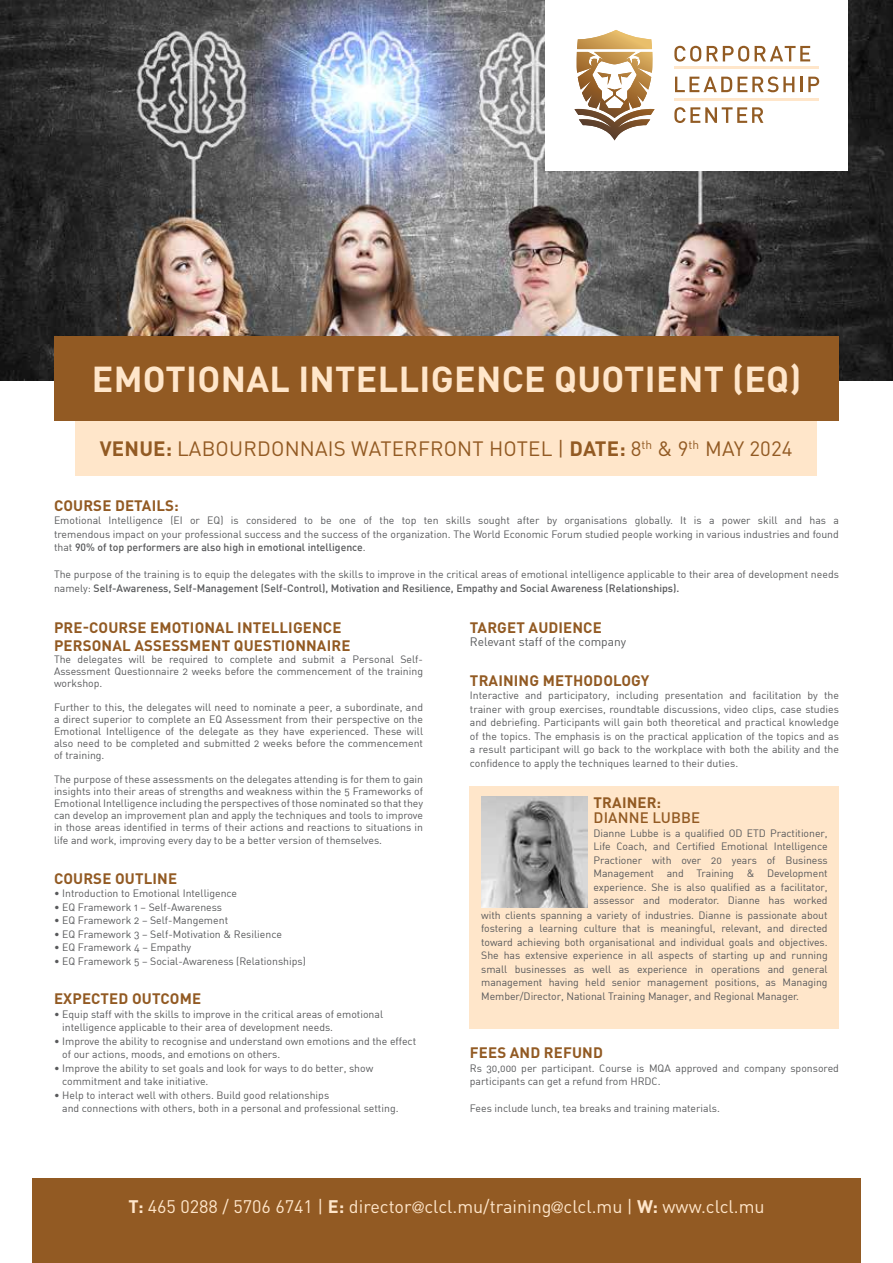
<style>
.page{position:relative;width:893px;height:1263px;background:#fff}
.page>*{position:absolute;margin:0;border:0;box-sizing:border-box;transform-origin:0 0}
.t1{font:700 35.55px "DIN Pro";letter-spacing:.01em;color:#ffe6ca}
.t2{font:20.55px "DIN Pro";letter-spacing:.01em;color:#925a23}
.t3{font:18px "DIN Pro";color:#ffe6ca}
.t4{font:16.05px "Avenir";color:#ffe6ca}
.t5{font:700 15px/18px "DIN Pro";letter-spacing:.01em;color:#925a23}
.t6{font:500 15px "DIN Pro";letter-spacing:.01em;color:#925a23}
.t7{font:12px "DIN Regular Alternate";color:#58595b}
.t8{font:10.5px/13.5px "DIN Regular Alternate";color:#58595b}
.t9{font:500 10.5px "DIN";color:#58595b}
.s1{font-weight:700}
.s2{font-family:"DIN Regular Alternate";font-weight:400}
</style>
<div class="page">
<img style="left:0;top:0;width:893px;height:380px">
<div style="left:546px;top:0;width:302px;height:170px;background:#fff"></div>
<svg style="left:574px;top:30px;width:81px;height:110px"></svg>
<svg style="left:674px;top:46px;width:27px;height:16px"></svg>
<svg style="left:707px;top:46px;width:42px;height:16px"></svg>
<svg style="left:755px;top:46px;width:55px;height:15px"></svg>
<svg style="left:675px;top:77px;width:119px;height:15px"></svg>
<hr style="left:800px;top:77px;width:3px;height:15px;background:#925b23">
<svg style="left:808px;top:77px;width:11px;height:15px"></svg>
<svg style="left:674px;top:107px;width:89px;height:16px"></svg>
<hr style="left:675px;top:66px;width:144px;height:3px;background:#ffe6ca">
<hr style="left:675px;top:98px;width:144px;height:3px;background:#ffe6ca">
<div style="left:76px;top:415px;width:741px;height:61px;background:#ffe6ca"></div>
<div style="left:54px;top:336px;width:785px;height:84px;background:#925a23"></div>
<div style="left:32px;top:1179px;width:829px;height:84px;background:#925a23"></div>
<div style="left:470px;top:786px;width:369px;height:242px;background:#ffe6ca"></div>
<img style="left:481px;top:797px;width:106px;height:110px">
<h1 class="t1" style="left:92px;top:350px;width:711px">EMOTIONAL INTELLIGENCE QUOTIENT (EQ)</h1>
<h2 class="t2" style="left:100px;top:432px;width:694px"><span class="s1">VENUE:</span> LABOURDONNAIS WATERFRONT HOTEL | <span class="s1">DATE:</span> 8<sup>th</sup> &amp; 9<sup>th</sup> MAY 2024</h2>
<h3 class="t5" style="left:54px;top:495px;width:126px">COURSE DETAILS:</h3>
<p class="t8" style="left:54px;top:514px;width:786px">Emotional Intelligence (EI or EQ) is considered to be one of the top ten skills sought after by organisations globally. It is a power skill and has a tremendous impact on your professional success and the success of the organization. The World Economic Forum studied people working in various industries and found</p>
<p class="t9" style="left:54px;top:541px;width:313px"><span class="s2">that</span> 90% of top performers are also high in emotional intelligence<span class="s2">.</span></p>
<p class="t8" style="left:54px;top:568px;width:786px">The purpose of the training is to equip the delegates with the skills to improve in the critical areas of emotional intelligence applicable to their area of development needs</p>
<p class="t9" style="left:54px;top:581px;width:627px"><span class="s2">namely:</span> Self-Awareness, Self-Management (Self-Control), Motivation and Resilience, Empathy and Social Awareness (Relationships).</p>
<h3 class="t5" style="left:54px;top:617px;width:298px">PRE-COURSE EMOTIONAL INTELLIGENCE<br>PERSONAL ASSESSMENT QUESTIONNAIRE</h3>
<p class="t8" style="left:54px;top:653px;width:371px;line-height:12px;text-align:justify">The delegates will be required to complete and submit a Personal Self-Assessment Questionnaire 2 weeks before the commencement of the training workshop.</p>
<p class="t8" style="left:54px;top:701px;width:371px;line-height:12px;text-align:justify">Further to this, the delegates will need to nominate a peer, a subordinate, and a direct superior to complete an EQ Assessment from their perspective on the Emotional Intelligence of the delegate as they have experienced. These will also need to be completed and submitted 2 weeks before the commencement of training.</p>
<p class="t8" style="left:54px;top:773px;width:371px;line-height:12px;text-align:justify">The purpose of these assessments on the delegates attending is for them to gain insights into their areas of strengths and weakness within the 5 Frameworks of Emotional Intelligence including the perspectives of those nominated so that they can develop an improvement plan and apply the techniques and tools to improve in those areas identified in terms of their actions and reactions to situations in</p>
<p class="t8" style="left:54px;top:834px;width:330px">life and work, improving every day to be a better version of themselves.</p>
<h3 class="t5" style="left:54px;top:867px;width:125px">COURSE OUTLINE</h3>
<p class="t8" style="left:54px;top:886px;width:185px">• Introduction to Emotional Intelligence</p>
<p class="t8" style="left:54px;top:900px;width:170px">• EQ Framework 1 – Self-Awareness</p>
<p class="t8" style="left:54px;top:913px;width:176px">• EQ Framework 2 – Self-Mangement</p>
<p class="t8" style="left:54px;top:927px;width:229px">• EQ Framework 3 – Self-Motivation &amp; Resilience</p>
<p class="t8" style="left:54px;top:940px;width:139px">• EQ Framework 4 – Empathy</p>
<p class="t8" style="left:54px;top:954px;width:253px">• EQ Framework 5 – Social-Awareness (Relationships)</p>
<h3 class="t5" style="left:54px;top:988px;width:149px">EXPECTED OUTCOME</h3>
<p class="t8" style="left:62px;top:1007px;width:322px;text-indent:-8px">• Equip staff with the skills to improve in the critical areas of emotional intelligence applicable to their area of development needs.</p>
<p class="t8" style="left:62px;top:1034px;width:355px;text-indent:-8px">• Improve the ability to recognise and understand own emotions and the effect of our actions, moods, and emotions on others.</p>
<p class="t8" style="left:62px;top:1061px;width:313px;text-indent:-8px">• Improve the ability to set goals and look for ways to do better, show commitment and take initiative.</p>
<p class="t8" style="left:62px;top:1088px;width:338px;text-indent:-8px">• Help to interact well with others. Build good relationships<br>and connections with others, both in a personal and professional setting.</p>
<h3 class="t5" style="left:470px;top:617px;width:133px">TARGET AUDIENCE</h3>
<p class="t7" style="left:470px;top:634px;width:158px">Relevant staff of the company</p>
<h3 class="t5" style="left:470px;top:669px;width:181px">TRAINING METHODOLOGY</h3>
<p class="t8" style="left:470px;top:688px;width:371px;text-align:justify">Interactive and participatory, including presentation and facilitation by the trainer with group exercises, roundtable discussions, video clips, case studies and debriefing. Participants will gain both theoretical and practical knowledge of the topics. The emphasis is on the practical application of the topics and as a result participant will go back to the workplace with both the ability and the confidence to apply the techniques learned to their duties.</p>
<h3 class="t5" style="left:594px;top:792px;width:69px">TRAINER:</h3>
<h3 class="t6" style="left:594px;top:805px;width:108px">DIANNE LUBBE</h3>
<p class="t8" style="left:593px;top:826px;width:236px;text-align:justify">Dianne Lubbe is a qualified OD ETD Practitioner, Life Coach, and Certified Emotional Intelligence Practioner with over 20 years of Business Management and Training &amp; Development experience. She is also qualified as a facilitator, assessor and moderator. Dianne has worked</p>
<p class="t8" style="left:481px;top:908px;width:348px;text-align:justify">with clients spanning a variety of industries. Dianne is passionate about fostering a learning culture that is meaningful, relevant, and directed toward achieving both organisational and individual goals and objectives.<br>She has extensive experience in all aspects of starting up and running small businesses as well as experience in operations and general management having held senior management positions, as Managing Member/Director, National Training Manager, and Regional Manager.</p>
<h3 class="t5" style="left:470px;top:1042px;width:135px">FEES AND REFUND</h3>
<p class="t8" style="left:470px;top:1061px;width:371px">Rs 30,000 per participant. Course is MQA approved and company sponsored participants can get a refund from HRDC.</p>
<p class="t8" style="left:470px;top:1101px;width:252px">Fees include lunch, tea breaks and training materials.</p>
<h3 class="t3" style="left:128px;top:1192px;width:638px"><span class="s1">T:</span> 465 0288 / 5706 6741 | <span class="s1">E:</span> director clcl.mu/training clcl.mu | <span class="s1">W:</span> www.clcl.mu</h3>
<h3 class="t4" style="left:412px;top:1198px;width:14px">@</h3>
<h3 class="t4" style="left:551px;top:1198px;width:14px">@</h3>
</div>
